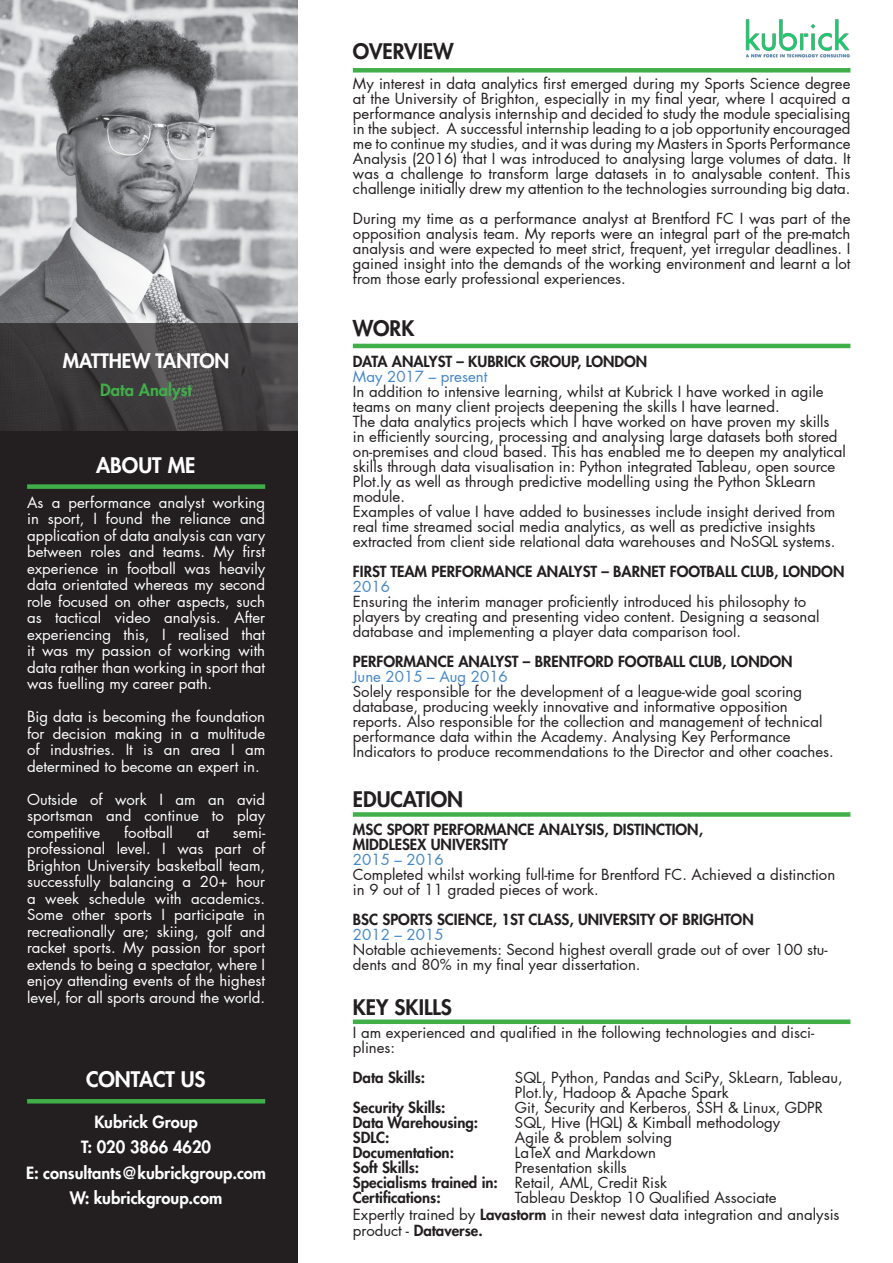
<style>
.page{position:relative;width:893px;height:1263px;background:#fff}
.page>*{position:absolute;margin:0;border:0;box-sizing:border-box;transform-origin:0 0}
.t1{font:800 21px "Futura LT Pro";color:#231f20}
.t2{font:800 21px "Futura LT Pro";color:#fff}
.t3{font:800 19.5px "Futura LT Pro";color:#fff}
.t4{font:800 16.5px "Futura LT Pro";color:#fff}
.t5{font:800 16.5px "Futura LT Pro";color:#40ae49}
.t6{font:15px/15px "Futura LT Pro";color:#231f20}
.t7{font:15px/16.5px "Futura LT Pro";color:#fff;text-align:justify}
.t8{font:800 15px "Futura LT Pro";color:#231f20}
.t9{font:15px "Futura LT Pro";color:#4486c6}
.s1{font-weight:800}
.s2{color:#4486c6}
.s3{font-weight:400}
</style>
<div class="page">
<div style="left:353px;top:68px;width:497px;height:5px;background:#40ae49"></div>
<hr style="left:353px;top:344px;width:497px;height:4px;background:#40ae49">
<div style="left:353px;top:812px;width:497px;height:5px;background:#40ae49"></div>
<img style="left:745px;top:19px;width:105px;height:39px">
<div style="left:353px;top:1019px;width:497px;height:5px;background:#40ae49"></div>
<div style="left:0;top:0;width:298px;height:1263px;background:#231f20"></div>
<div style="left:27px;top:484px;width:238px;height:5px;background:#40ae49"></div>
<img style="left:0;top:0;width:298px;height:323px">
<svg style="left:0;top:323px;width:298px;height:108px;fill:#3d3b3d"></svg>
<hr style="left:27px;top:1099px;width:238px;height:4px;background:#40ae49">
<p class="t3" style="left:63px;top:345px;width:168px">MATTHEW TANTON</p>
<p class="t5" style="left:100px;top:377px;width:93px">Data Analyst</p>
<p class="t2" style="left:96px;top:449px;width:101px">ABOUT ME</p>
<p class="t7" style="left:27px;top:494px;width:240px">As a performance analyst working in sport, I found the reliance and application of data analysis can vary between roles and teams. My first experience in football was heavily data orientated whereas my second role focused on other aspects, such as tactical video analysis. After experiencing this, I realised that it was my passion of working with data rather than working in sport that was fuelling my career path.</p>
<p class="t7" style="left:27px;top:708px;width:240px">Big data is becoming the foundation for decision making in a multitude of industries. It is an area I am determined to become an expert in.</p>
<p class="t7" style="left:27px;top:791px;width:240px">Outside of work I am an avid sportsman and continue to play competitive</p>
<p class="t7" style="left:124px;top:824px;width:50px">football</p>
<p class="t7" style="left:197px;top:824px;width:14px">at</p>
<p class="t7" style="left:27px;top:824px;width:240px;text-indent:206px">semi&shy;professional level. I was part of Brighton University basketball team, successfully balancing a 20+ hour a week schedule with academics.<br>Some other sports I participate in recreationally are; skiing, golf and racket sports. My passion for sport extends to being a spectator, where I enjoy attending events of the highest level, for all sports around the world.</p>
<p class="t2" style="left:86px;top:1063px;width:121px">CONTACT US</p>
<p class="t4" style="left:94px;top:1109px;width:105px">Kubrick Group</p>
<p class="t4" style="left:81px;top:1135px;width:131px">T: 020 3866 4620</p>
<p class="t4" style="left:26px;top:1160px;width:241px">E: consultants@kubrickgroup.com</p>
<p class="t4" style="left:70px;top:1186px;width:154px">W: kubrickgroup.com</p>
<p class="t1" style="left:353px;top:35px;width:102px">OVERVIEW</p>
<p class="t6" style="left:353px;top:76px;width:499px;text-align:justify">My interest in data analytics first emerged during my Sports Science degree at the University of Brighton, especially in my final year, where I acquired a performance analysis internship and decided to study the module specialising in the subject. A successful internship leading to a job opportunity encouraged me to continue my studies, and it was during my Masters in Sports Performance Analysis (2016) that I was introduced to analysing large volumes of data. It was a challenge to transform large datasets in to analysable content. This challenge initially drew my attention to the technologies surrounding big data.</p>
<p class="t6" style="left:353px;top:211px;width:499px;text-align:justify">During my time as a performance analyst at Brentford FC I was part of the opposition analysis team. My reports were an integral part of the pre-match analysis and were expected to meet strict, frequent, yet irregular deadlines. I gained insight into the demands of the working environment and learnt a lot from those early professional experiences.</p>
<p class="t1" style="left:353px;top:312px;width:63px">WORK</p>
<p class="t8" style="left:353px;top:350px;width:296px">DATA ANALYST – KUBRICK GROUP, LONDON</p>
<p class="t9" style="left:353px;top:366px;width:136px">May 2017 – present</p>
<p class="t6" style="left:353px;top:383px;width:472px">In addition to intensive learning, whilst at Kubrick I have worked in agile teams on many client projects deepening the skills I have learned.</p>
<p class="t6" style="left:353px;top:413px;width:494px">The data analytics projects which I have worked on have proven my skills<br>in efficiently sourcing, processing and analysing large datasets both stored on-premises and cloud based. This has enabled me to deepen my analytical skills through data visualisation in: Python integrated Tableau, open source Plot.ly as well as through predictive modelling using the Python SkLearn module.</p>
<p class="t6" style="left:353px;top:503px;width:484px">Examples of value I have added to businesses include insight derived from real time streamed social media analytics, as well as predictive insights extracted from client side relational data warehouses and NoSQL systems.</p>
<p class="t8" style="left:353px;top:560px;width:493px">FIRST TEAM PERFORMANCE ANALYST – BARNET FOOTBALL CLUB, LONDON</p>
<p class="t9" style="left:353px;top:576px;width:38px">2016</p>
<p class="t6" style="left:353px;top:593px;width:468px">Ensuring the interim manager proficiently introduced his philosophy to players by creating and presenting video content. Designing a seasonal database and implementing a player data comparison tool.</p>
<p class="t8" style="left:353px;top:650px;width:441px">PERFORMANCE ANALYST – BRENTFORD FOOTBALL CLUB, LONDON</p>
<p class="t9" style="left:353px;top:666px;width:156px">June 2015 – Aug 2016</p>
<p class="t6" style="left:353px;top:683px;width:482px">Solely responsible for the development of a league-wide goal scoring database, producing weekly innovative and informative opposition reports. Also responsible for the collection and management of technical performance data within the Academy. Analysing Key Performance Indicators to produce recommendations to the Director and other coaches.</p>
<p class="t1" style="left:353px;top:783px;width:112px">EDUCATION</p>
<p class="t6" style="left:353px;top:822px;width:484px"><span class="s1">MSC SPORT PERFORMANCE ANALYSIS, DISTINCTION,<br>MIDDLESEX UNIVERSITY<br></span><span class="s2">2015 – 2016<br></span>Completed whilst working full-time for Brentford FC. Achieved a distinction in 9 out of 11 graded pieces of work.</p>
<p class="t6" style="left:353px;top:912px;width:476px"><span class="s1">BSC SPORTS SCIENCE, 1ST CLASS, UNIVERSITY OF BRIGHTON<br></span><span class="s2">2012 – 2015<br></span>Notable achievements: Second highest overall grade out of over 100 stu&shy;dents and 80% in my final year dissertation.</p>
<p class="t1" style="left:353px;top:991px;width:100px">KEY SKILLS</p>
<p class="t6" style="left:353px;top:1025px;width:463px">I am experienced and qualified in the following technologies and disci&shy;plines:</p>
<p class="t8" style="left:353px;top:1066px;width:74px">Data Skills:</p>
<p class="t6" style="left:515px;top:1070px;width:329px">SQL, Python, Pandas and SciPy, SkLearn, Tableau,<br>Plot.ly, Hadoop &amp; Apache Spark</p>
<p class="t8" style="left:353px;top:1096px;width:94px">Security Skills:</p>
<p class="t6" style="left:515px;top:1100px;width:309px">Git, Security and Kerberos, SSH &amp; Linux, GDPR</p>
<p class="t8" style="left:353px;top:1111px;width:127px">Data Warehousing:</p>
<p class="t6" style="left:515px;top:1115px;width:267px">SQL, Hive (HQL) &amp; Kimball methodology</p>
<p class="t8" style="left:353px;top:1126px;width:38px">SDLC:</p>
<p class="t6" style="left:515px;top:1130px;width:159px">Agile &amp; problem solving</p>
<p class="t8" style="left:353px;top:1141px;width:103px">Documentation:</p>
<p class="t6" style="left:515px;top:1145px;width:143px">LaTeX and Markdown</p>
<p class="t8" style="left:353px;top:1156px;width:68px">Soft Skills:</p>
<p class="t6" style="left:515px;top:1160px;width:113px">Presentation skills</p>
<p class="t8" style="left:353px;top:1171px;width:316px">Specialisms trained in: <span class="s3">Retail, AML, Credit Risk</span></p>
<p class="t8" style="left:353px;top:1186px;width:89px">Certifications:</p>
<p class="t6" style="left:353px;top:1189px;width:488px;line-height:16.5px;text-indent:162px">Tableau Desktop 10 Qualified Associate<br>Expertly trained by <span class="s1">Lavastorm</span> in their newest data integration and analysis product - <span class="s1">Dataverse.</span></p>
</div>
